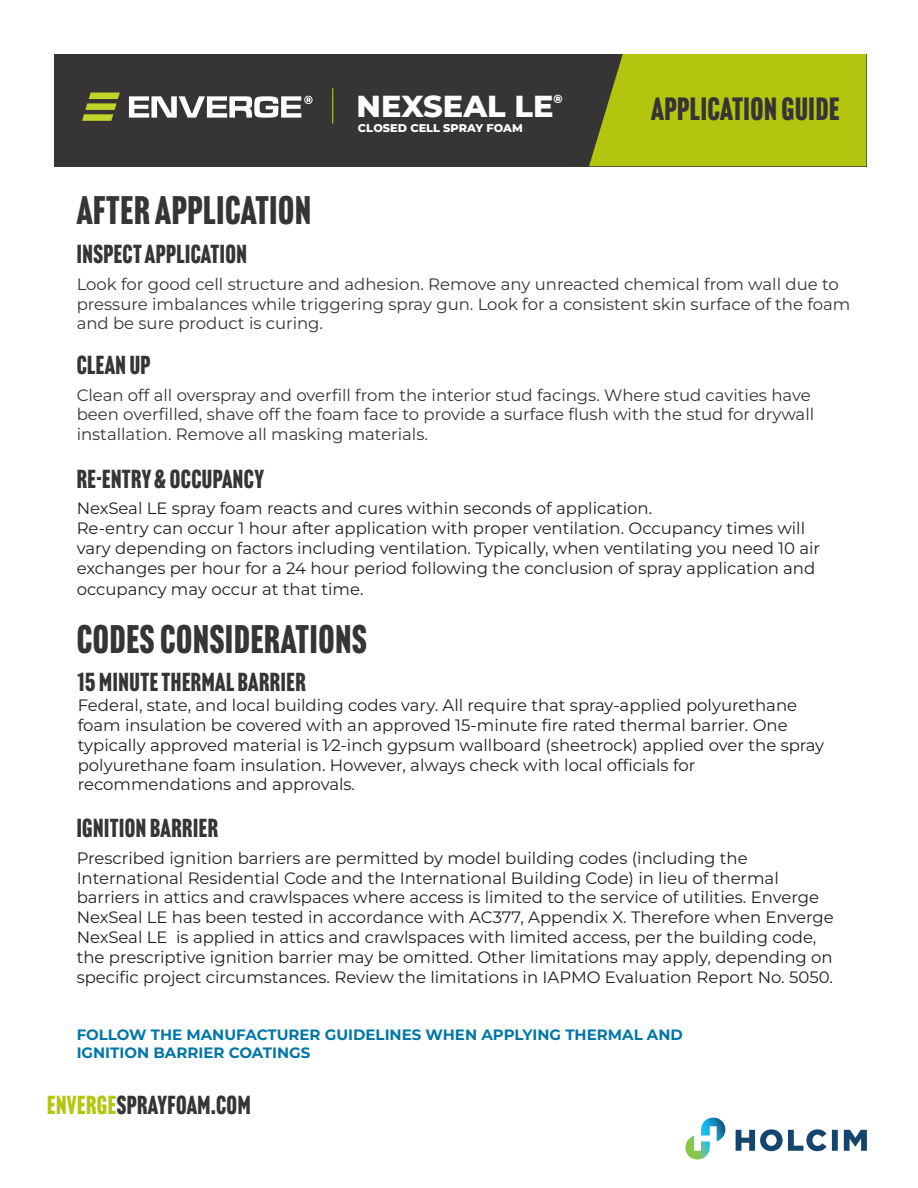
<style>
.page{position:relative;width:918px;height:1188px;background:#fff}
.page>*{position:absolute;margin:0;border:0;box-sizing:border-box;transform-origin:0 0}
.t1{font:39px "Headline Gothic ATF";letter-spacing:.02em;color:#363434}
.t2{font:31.5px "Headline Gothic ATF";letter-spacing:.02em;color:#363434}
.t3{font:800 30.3px "Montserrat";color:#fff}
.t4{font:25.5px "Headline Gothic ATF";letter-spacing:.02em;color:#363434}
.t5{font:16.5px/19.8px "Montserrat";color:#231f20}
.t6{font:16.5px/19.8px "Montserrat";color:#363434}
.t7{font:700 15px/18px "Montserrat";color:#0076a7}
.t8{font:800 11.85px "Montserrat";color:#fff}
.t9{font:800 11.25px "Montserrat";color:#fff}
.s1{color:#b3c50e}
</style>
<div class="page">
<svg style="left:736px;top:1129px;width:131px;height:22px"></svg>
<svg style="left:685px;top:1118px;width:40px;height:41px"></svg>
<div style="left:54px;top:54px;width:812px;height:112px;background:#363434"></div>
<div style="left:589px;top:54px;width:277px;height:112px;background:#b3c50e"></div>
<hr style="left:332px;top:88px;width:1px;height:36px;background:#b3c635">
<svg style="left:82px;top:93px;width:38px;height:28px"></svg>
<svg style="left:129px;top:96px;width:184px;height:22px"></svg>
<p class="t8" style="left:554px;top:91px;width:11px">®</p>
<h3 class="t3" style="left:357px;top:86px;width:199px">NEXSEAL LE</h3>
<h2 class="t2" style="left:651px;top:91px;width:190px">APPLICATION GUIDE</h2>
<p class="t9" style="left:358px;top:120px;width:166px">CLOSED CELL SPRAY FOAM</p>
<p class="t1" style="left:77px;top:187px;width:236px">AFTER APPLICATION</p>
<p class="t4" style="left:77px;top:239px;width:172px">INSPECT APPLICATION</p>
<p class="t6" style="left:77px;top:274px;width:775px">Look for good cell structure and adhesion. Remove any unreacted chemical from wall due to pressure imbalances while triggering spray gun. Look for a consistent skin surface of the foam and be sure product is curing.</p>
<p class="t4" style="left:77px;top:350px;width:75px">CLEAN UP</p>
<p class="t6" style="left:77px;top:384px;width:739px">Clean off all overspray and overfill from the interior stud facings. Where stud cavities have been overfilled, shave off the foam face to provide a surface flush with the stud for drywall installation. Remove all masking materials.</p>
<p class="t4" style="left:77px;top:464px;width:189px">RE-ENTRY &amp; OCCUPANCY</p>
<p class="t5" style="left:77px;top:498px;width:745px">NexSeal LE spray foam reacts and cures within seconds of application.<br>Re-entry can occur 1 hour after application with proper ventilation. Occupancy times will vary depending on factors including ventilation. Typically, when ventilating you need 10 air exchanges per hour for a 24 hour period following the conclusion of spray application and</p>
<p class="t5" style="left:77px;top:579px;width:288px">occupancy may occur at that time.</p>
<p class="t1" style="left:77px;top:617px;width:292px">CODES CONSIDERATIONS</p>
<p class="t4" style="left:78px;top:668px;width:230px">15 MINUTE THERMAL BARRIER</p>
<p class="t5" style="left:78px;top:695px;width:748px">Federal, state, and local building codes vary. All require that spray-applied polyurethane foam insulation be covered with an approved 15-minute fire rated thermal barrier. One typically approved material is 1⁄2-inch gypsum wallboard (sheetrock) applied over the spray polyurethane foam insulation. However, always check with local officials for recommendations and approvals.</p>
<p class="t4" style="left:77px;top:813px;width:143px">IGNITION BARRIER</p>
<p class="t5" style="left:77px;top:848px;width:759px">Prescribed ignition barriers are permitted by model building codes (including the International Residential Code and the International Building Code) in lieu of thermal barriers in attics and crawlspaces where access is limited to the service of utilities. Enverge NexSeal LE has been tested in accordance with AC377, Appendix X. Therefore when Enverge NexSeal LE is applied in attics and crawlspaces with limited access, per the building code, the prescriptive ignition barrier may be omitted. Other limitations may apply, depending on specific project circumstances. Review the limitations in IAPMO Evaluation Report No. 5050.</p>
<p class="t7" style="left:77px;top:1025px;width:608px">FOLLOW THE MANUFACTURER GUIDELINES WHEN APPLYING THERMAL AND<br>IGNITION BARRIER COATINGS</p>
<h3 class="t4" style="left:47px;top:1090px;width:205px"><span class="s1">ENVERGE</span>SPRAYFOAM.COM</h3>
</div>
